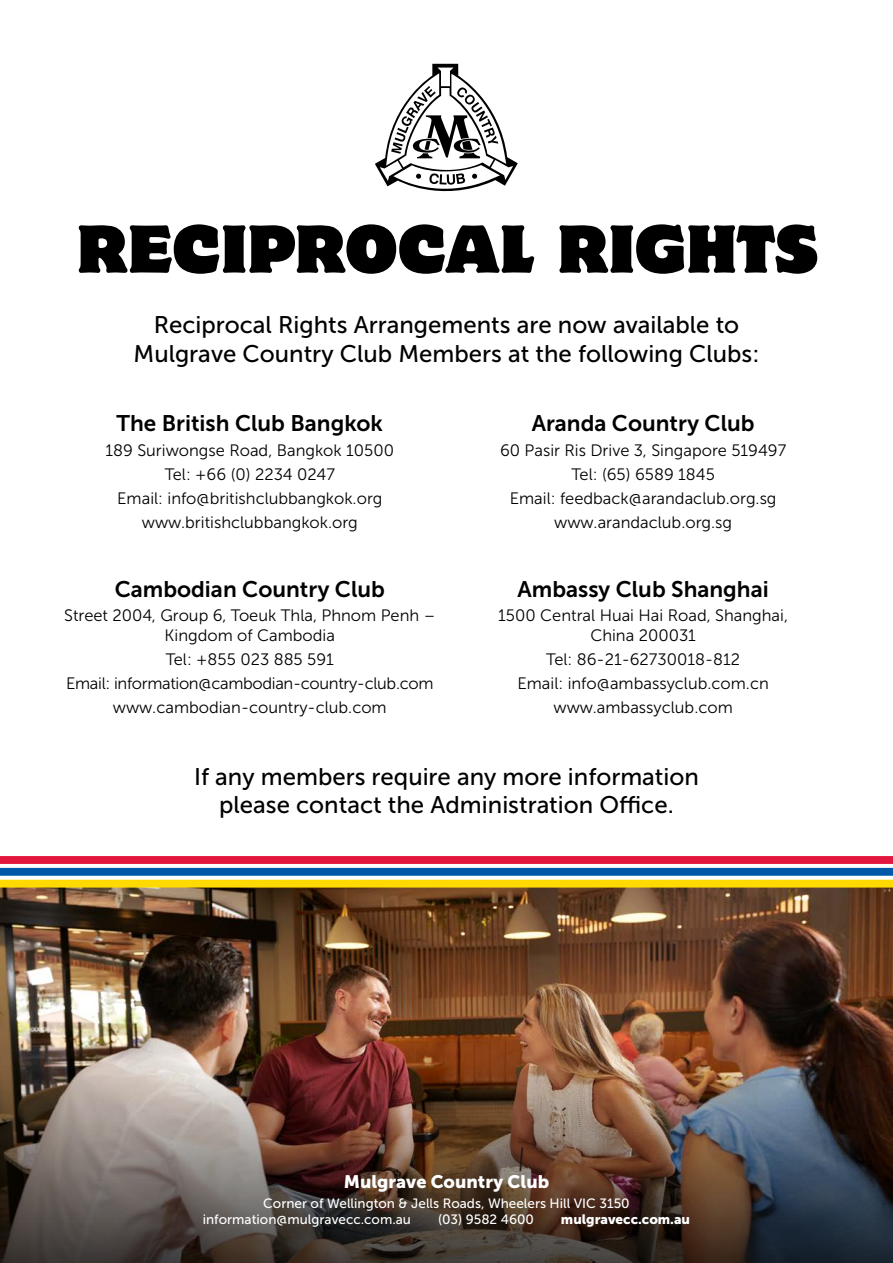
<style>
.page{position:relative;width:893px;height:1263px;background:#fff}
.page>*{position:absolute;margin:0;border:0;box-sizing:border-box;transform-origin:0 0}
.t1{font:60px "Motter Corpus Std";letter-spacing:.005em;color:#000}
.t2{font:24px/28.8px "Museo Sans 500";color:#000;text-align:center}
.clubName{font:22.5px "Museo Sans 700";color:#000}
.t3{font:18px "Museo Sans 900";color:#fff}
.BodyCentred{font:16.5px/19.8px "Museo Sans 300";color:#000;text-align:center}
.BodyCentred-2{font:16.5px "Museo Sans 300";letter-spacing:-.02em;color:#000}
.t4{font:13.5px/16.2px "Museo Sans 500";color:#fff}
.t5{font:13.5px "Museo Sans 900";color:#fff}
</style>
<div class="page">
<img style="left:0;top:887px;width:893px;height:177px">
<svg style="left:375px;top:64px;width:143px;height:127px"></svg>
<div style="left:0;top:880px;width:893px;height:7px;background:#ffda00"></div>
<div style="left:0;top:868px;width:893px;height:8px;background:#0058a9"></div>
<div style="left:0;top:856px;width:893px;height:8px;background:#e3173e"></div>
<img style="left:0;top:1064px;width:893px;height:199px">
<p class="t1" style="left:77px;top:210px;width:742px">RECIPROCAL RIGHTS</p>
<p class="t2" style="left:134px;top:311px;width:627px">Reciprocal Rights Arrangements are now available to<br>Mulgrave Country Club Members at the following Clubs:</p>
<p class="clubName" style="left:117px;top:411px;width:268px">The British Club Bangkok</p>
<p class="BodyCentred" style="left:106px;top:440px;width:290px">189 Suriwongse Road, Bangkok 10500</p>
<p class="BodyCentred" style="left:165px;top:464px;width:172px">Tel: +66 (0) 2234 0247</p>
<p class="BodyCentred" style="left:117px;top:488px;width:267px">Email: info@britishclubbangkok.org</p>
<p class="BodyCentred" style="left:142px;top:512px;width:218px">www.britishclubbangkok.org</p>
<p class="clubName" style="left:115px;top:577px;width:272px">Cambodian Country Club</p>
<p class="BodyCentred" style="left:64px;top:606px;width:373px">Street 2004, Group 6, Toeuk Thla, Phnom Penh –<br>Kingdom of Cambodia</p>
<p class="BodyCentred" style="left:166px;top:650px;width:170px">Tel: +855 023 885 591</p>
<p class="BodyCentred-2" style="left:66px;top:675px;width:369px">Email: information@cambodian-country-club.com</p>
<p class="BodyCentred" style="left:113px;top:698px;width:275px">www.cambodian-country-club.com</p>
<p class="clubName" style="left:532px;top:411px;width:224px">Aranda Country Club</p>
<p class="BodyCentred" style="left:500px;top:440px;width:288px">60 Pasir Ris Drive 3, Singapore 519497</p>
<p class="BodyCentred" style="left:571px;top:464px;width:145px">Tel: (65) 6589 1845</p>
<p class="BodyCentred" style="left:510px;top:488px;width:268px">Email: feedback@arandaclub.org.sg</p>
<p class="BodyCentred" style="left:554px;top:512px;width:179px">www.arandaclub.org.sg</p>
<p class="clubName" style="left:518px;top:577px;width:253px">Ambassy Club Shanghai</p>
<p class="BodyCentred" style="left:498px;top:606px;width:291px">1500 Central Huai Hai Road, Shanghai,<br>China 200031</p>
<p class="BodyCentred" style="left:546px;top:650px;width:195px">Tel: 86-21-62730018-812</p>
<p class="BodyCentred" style="left:517px;top:674px;width:253px">Email: info@ambassyclub.com.cn</p>
<p class="BodyCentred" style="left:553px;top:698px;width:181px">www.ambassyclub.com</p>
<p class="t2" style="left:194px;top:762px;width:506px">If any members require any more information please contact the Administration Office.</p>
<p class="t3" style="left:344px;top:1171px;width:207px">Mulgrave Country Club</p>
<p class="t4" style="left:203px;top:1195px;width:428px;text-indent:60px">Corner of Wellington &amp; Jells Roads, Wheelers Hill VIC 3150 information@mulgravecc.com.au</p>
<p class="t4" style="left:438px;top:1211px;width:97px">(03) 9582 4600</p>
<p class="t5" style="left:561px;top:1212px;width:131px">mulgravecc.com.au</p>
</div>
